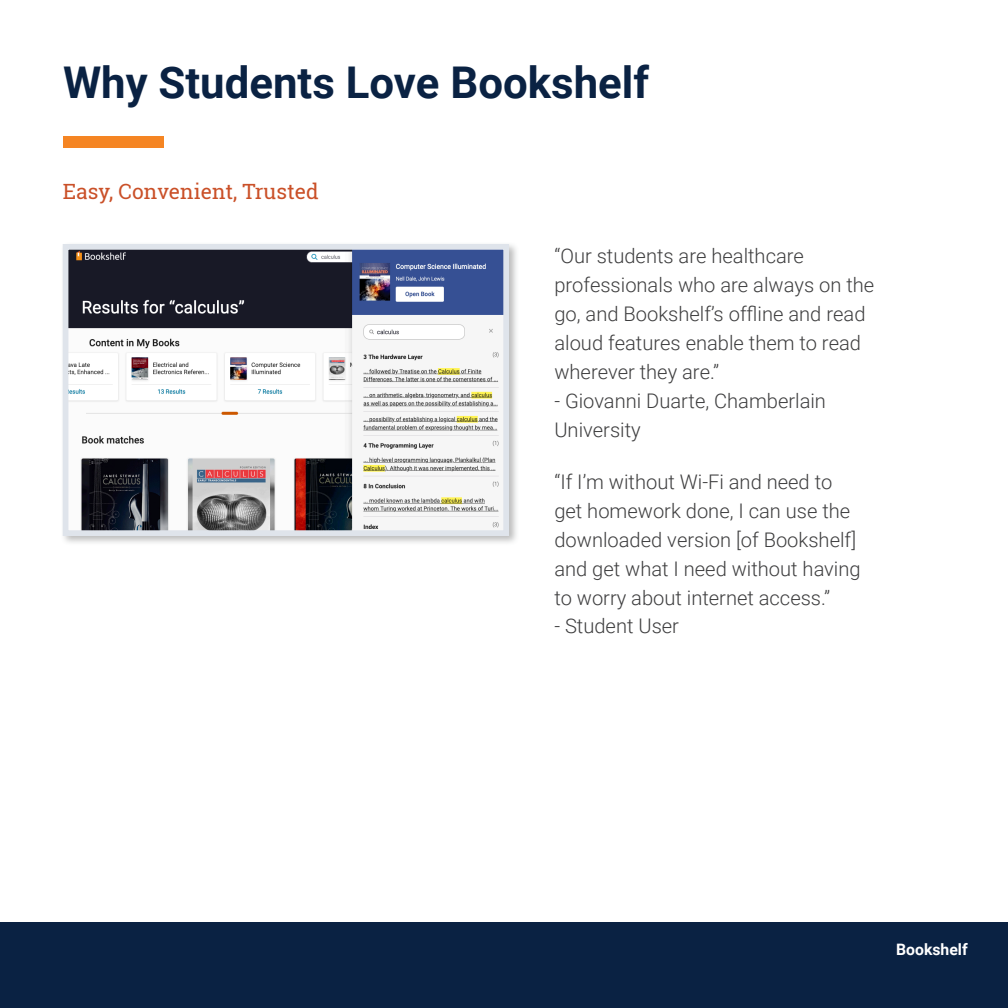
<style>
.page{position:relative;width:1008px;height:1008px;background:#fff}
.page>*{position:absolute;margin:0;border:0;box-sizing:border-box;transform-origin:0 0}
.t1{font:700 43.75px "Roboto";color:#0a2243}
.t2{font:21px "Roboto Slab";color:#ca5028}
.t3{font:300 20.12px/28.9px "Roboto";color:#3e3e3f}
.t4{font:700 15.75px "Roboto";color:#fff}
</style>
<div class="page">
<div style="left:0;top:922px;width:1008px;height:86px;background:#0a2243"></div>
<div style="left:60px;top:242px;width:460px;height:305px;background:#545555;opacity:.4"></div>
<img style="left:70px;top:251px;width:432px;height:278px">
<div style="left:63px;top:244px;width:446px;height:292px;border:6px solid #dfe4eb"></div>
<div style="left:63px;top:136px;width:101px;height:12px;background:#f58523"></div>
<p class="t1" style="left:63px;top:51px;width:588px">Why Students Love Bookshelf</p>
<p class="t2" style="left:63px;top:177px;width:257px">Easy, Convenient, Trusted</p>
<p class="t3" style="left:554px;top:241px;width:321px">“Our students are healthcare professionals who are always on the go, and Bookshelf’s offline and read aloud features enable them to read wherever they are.”</p>
<p class="t3" style="left:554px;top:385px;width:273px">- Giovanni Duarte, Chamberlain<br>University</p>
<p class="t3" style="left:554px;top:467px;width:308px">“If I’m without Wi-Fi and need to get homework done, I can use the downloaded version [of Bookshelf] and get what I need without having to worry about internet access.”</p>
<p class="t3" style="left:554px;top:611px;width:126px">- Student User</p>
<p class="t4" style="left:896px;top:938px;width:73px">Bookshelf</p>
</div>
